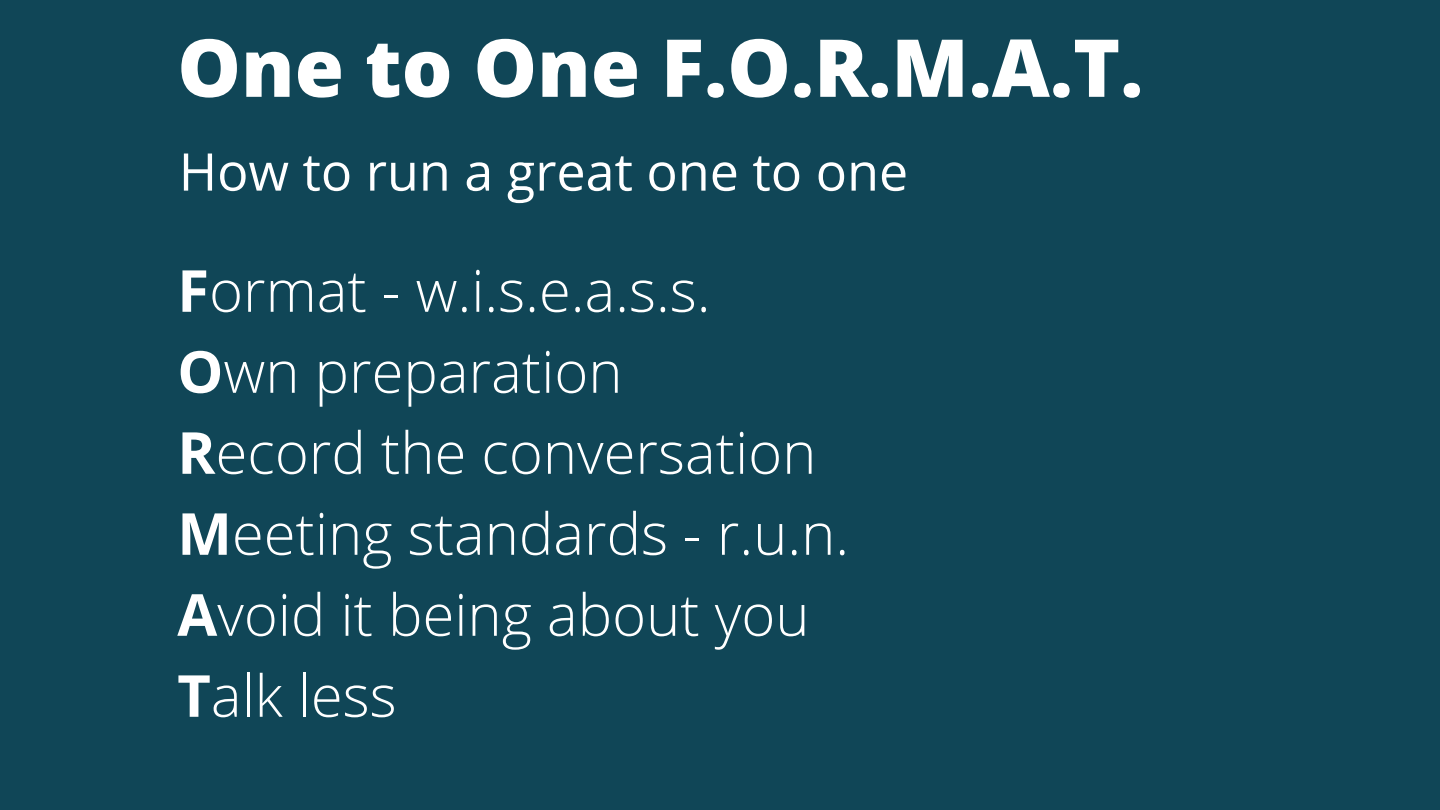
<style>
.page{position:relative;width:1440px;height:810px;background:#104657}
.page>*{position:absolute;margin:0;border:0;box-sizing:border-box;transform-origin:0 0}
.t1{font:800 80px "Open Sans";color:#fff}
.t2{font:300 58px "Open Sans";color:#fff}
.t3{font:52px "Open Sans";color:#fff}
.s1{font-weight:700}
</style>
<div class="page">
<p class="t1" style="left:177px;top:11px;width:968px">One to One F.O.R.M.A.T.</p>
<p class="t3" style="left:179px;top:135px;width:731px">How to run a great one to one</p>
<p class="t2" style="left:177px;top:250px;width:535px"><span class="s1">F</span>ormat - w.i.s.e.a.s.s.</p>
<p class="t2" style="left:177px;top:331px;width:447px"><span class="s1">O</span>wn preparation</p>
<p class="t2" style="left:177px;top:412px;width:641px"><span class="s1">R</span>ecord the conversation</p>
<p class="t2" style="left:177px;top:493px;width:673px"><span class="s1">M</span>eeting standards - r.u.n.</p>
<p class="t2" style="left:177px;top:574px;width:634px"><span class="s1">A</span>void it being about you</p>
<p class="t2" style="left:177px;top:655px;width:221px"><span class="s1">T</span>alk less</p>
</div>
